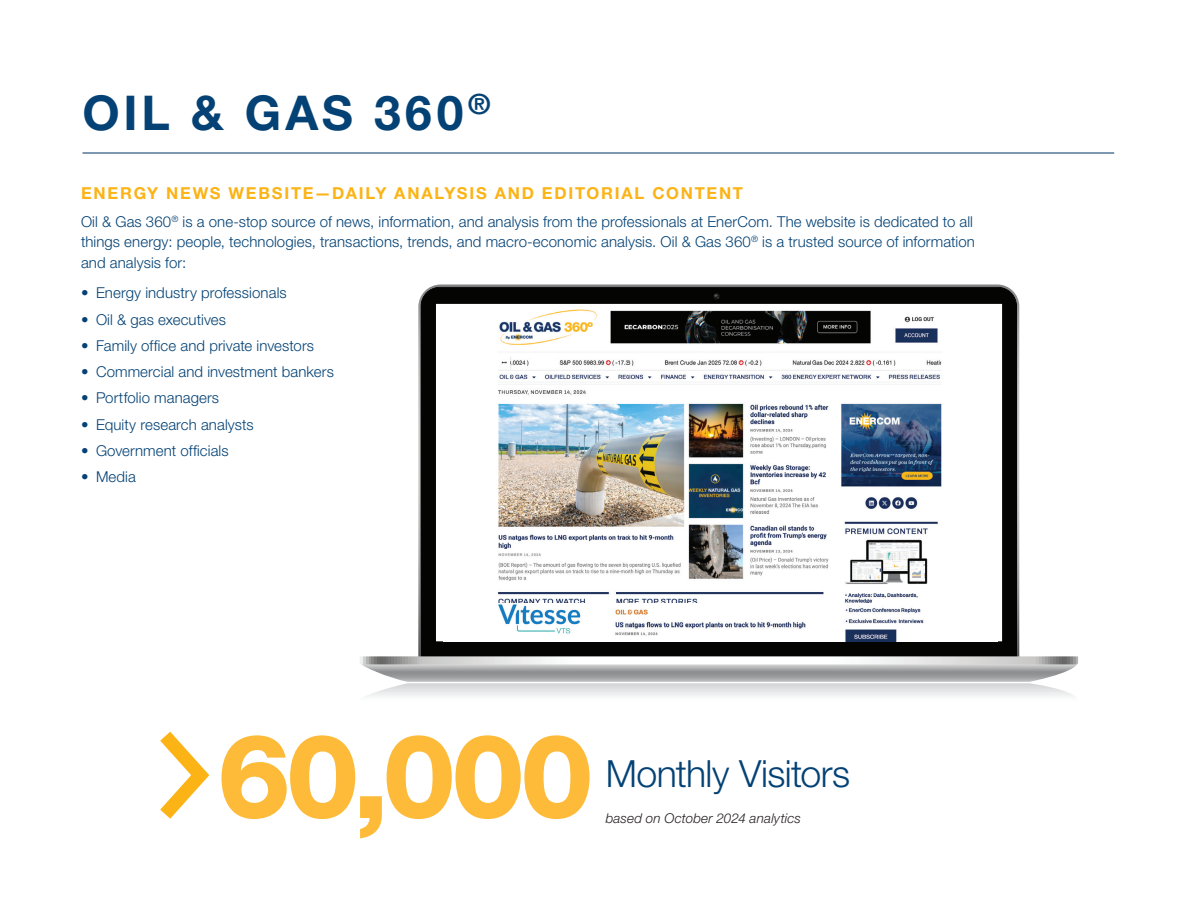
<style>
.page{position:relative;width:1188px;height:918px;background:#fff}
.page>*{position:absolute;margin:0;border:0;box-sizing:border-box;transform-origin:0 0}
.Body_copy{font:800 117px "Helvetica Neue LT Std";color:#fdbb39}
.Headline_1{font:700 48px "Helvetica Neue LT Std";letter-spacing:.085em;color:#044275}
.Body_copy-2{font:300 37.5px "Helvetica Neue LT Std";letter-spacing:-.015em;color:#044275}
.Subhead{font:700 16.5px "Helvetica Neue LT Std";letter-spacing:.11em;color:#fbb316}
.Body_copy-3{font:300 15px/20.2px "Helvetica Neue LT Std";letter-spacing:.005em;color:#044275;text-align:justify}
.Body_copy-4{font:italic 300 13.5px "Helvetica Neue LT Std";letter-spacing:.01em;color:#231f20}
</style>
<div class="page">
<svg style="left:420px;top:287px;width:597px;height:369px;fill:#040503"></svg>
<div style="left:713px;top:293px;width:7px;height:7px;background:#141313;border-radius:50%"></div>
<svg style="left:713px;top:293px;width:7px;height:6px"></svg>
<svg style="left:360px;top:656px;width:718px;height:41px"></svg>
<img style="left:444px;top:305px;width:553px;height:336px">
<svg style="left:160px;top:731px;width:50px;height:88px"></svg>
<hr style="left:82px;top:153px;width:1032px;height:1px;background:#003367">
<p class="Headline_1" style="left:82px;top:83px;width:409px">OIL &amp; GAS 360<sup>®</sup></p>
<p class="Subhead" style="left:81px;top:183px;width:663px">ENERGY NEWS WEBSITE—DAILY ANALYSIS AND EDITORIAL CONTENT</p>
<p class="Body_copy-3" style="left:81px;top:211px;width:895px">Oil &amp; Gas 360<sup>®</sup> is a one-stop source of news, information, and analysis from the professionals at EnerCom. The website is dedicated to all things energy: people, technologies, transactions, trends, and macro-economic analysis. Oil &amp; Gas 360<sup>®</sup> is a trusted source of information and analysis for:</p>
<p class="Body_copy-3" style="left:81px;top:283px;width:207px">• Energy industry professionals</p>
<p class="Body_copy-3" style="left:81px;top:309px;width:147px">• Oil &amp; gas executives</p>
<p class="Body_copy-3" style="left:81px;top:335px;width:235px">• Family office and private investors</p>
<p class="Body_copy-3" style="left:81px;top:361px;width:254px">• Commercial and investment bankers</p>
<p class="Body_copy-3" style="left:81px;top:388px;width:140px">• Portfolio managers</p>
<p class="Body_copy-3" style="left:81px;top:414px;width:174px">• Equity research analysts</p>
<p class="Body_copy-3" style="left:81px;top:440px;width:149px">• Government officials</p>
<p class="Body_copy-3" style="left:81px;top:466px;width:56px">• Media</p>
<p class="Body_copy" style="left:217px;top:707px;width:378px">60,000</p>
<p class="Body_copy-2" style="left:606px;top:750px;width:246px">Monthly Visitors</p>
<p class="Body_copy-4" style="left:606px;top:810px;width:197px">based on October 2024 analytics</p>
</div>
